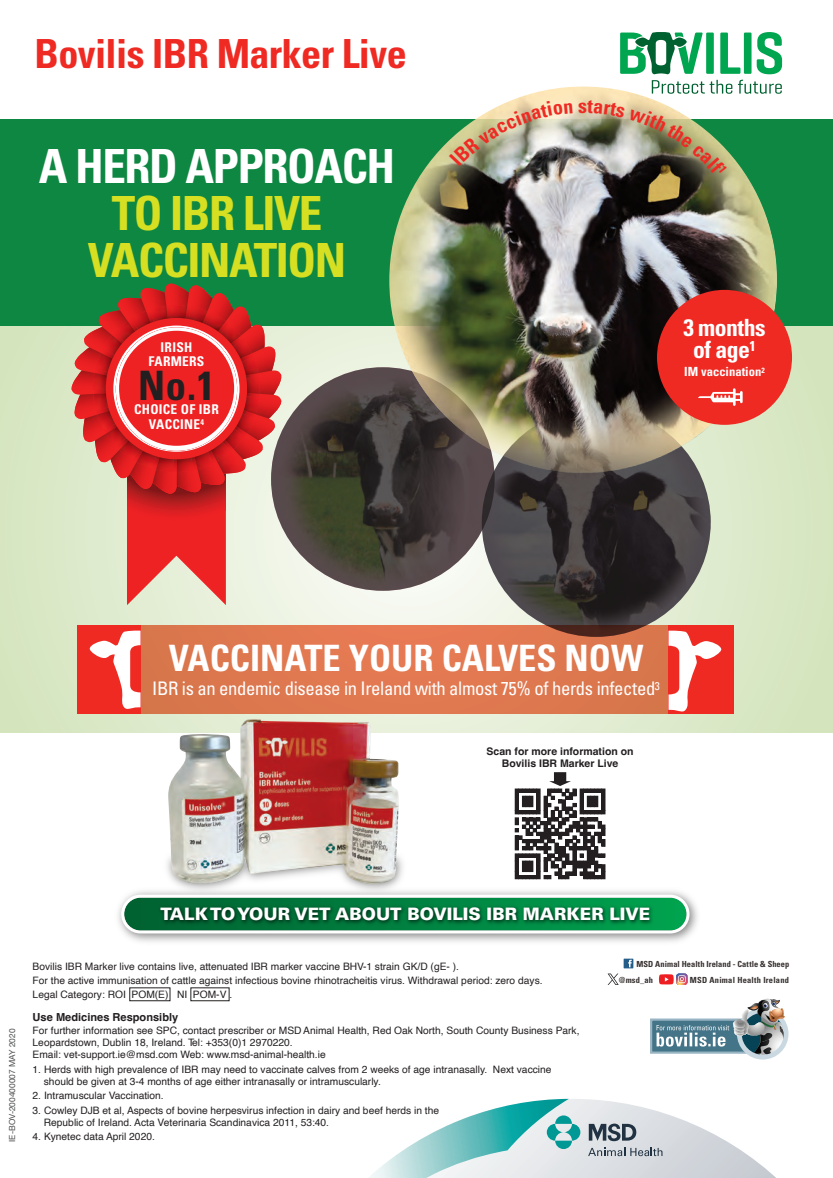
<style>
.page{position:relative;width:833px;height:1178px;background:#fff}
.page>*{position:absolute;margin:0;border:0;box-sizing:border-box;transform-origin:0 0}
.t1{font:700 condensed 47.1px/47.1px "Univers LT Std";letter-spacing:-.03em;color:#d6df21;text-align:center}
.t2{font:700 condensed 47.1px "Univers LT Std";letter-spacing:-.03em;color:#fff}
.t3{font:700 condensed 40.5px "Univers LT Std";color:#231f20}
.t4{font:700 condensed 40.05px "Univers LT Std";letter-spacing:-.015em;color:#ee2a23}
.t5{font:700 condensed 36.3px "Univers LT Std";color:#fff}
.t6{font:700 condensed 33.6px "Univers";color:#231f20}
.t7{font:700 condensed 23.7px/22px "Univers LT Std";letter-spacing:-.02em;color:#fff;text-align:center}
.t8{font:700 condensed 20.1px "Univers LT Std";color:#ee2a23}
.t9{font:condensed 18.75px "Univers LT Std";letter-spacing:-.02em;color:#fff}
.t10{font:900 17.1px "Univers LT Std";color:#fff}
.t11{font:700 condensed 13.5px/14.7px "Univers LT Std";letter-spacing:.02em;color:#fff;text-align:center}
.t12{font:700 condensed 12.6px "Univers LT Std";color:#fff}
.t13{font:700 condensed 11.25px/11.2px "Univers";color:#fff;text-align:center}
.t14{font:700 11.1px "Helvetica";color:#231f20}
.t15{font:700 10.5px/12.6px "Helvetica";color:#231f20;text-align:center}
.t16{font:10.2px/12.3px "Helvetica";color:#231f20}
.t17{font:700 condensed 8.4px/15.9px "Univers LT Std";letter-spacing:.02em;color:#36302f;text-align:right}
.t18{font:8.4px "Helvetica Neue";color:#4b4c4d}
</style>
<div class="page">
<div style="left:0;top:119px;width:833px;height:216px;background:#0e8742"></div>
<svg style="left:0;top:326px;width:833px;height:406px;background:#deeacd"></svg>
<svg style="left:369px;top:1099px;width:407px;height:79px"></svg>
<svg style="left:620px;top:32px;width:162px;height:62px"></svg>
<div style="left:271px;top:367px;width:223px;height:224px;background:#231f20;border-radius:50%;opacity:.75"></div>
<div style="left:482px;top:408px;width:228px;height:229px;background:#231f20;border-radius:50%;opacity:.75"></div>
<img style="left:389px;top:87px;width:388px;height:387px;border-radius:194px">
<svg style="left:515px;top:772px;width:90px;height:107px"></svg>
<div style="left:130px;top:987px;width:40px;height:14px;border:1px solid #231f20"></div>
<div style="left:191px;top:987px;width:38px;height:14px;border:1px solid #231f20"></div>
<div style="left:657px;top:290px;width:135px;height:135px;background:#ee2a23;border-radius:50%"></div>
<svg style="left:698px;top:388px;width:44px;height:18px"></svg>
<svg style="left:72px;top:284px;width:209px;height:211px"></svg>
<img style="left:169px;top:284px;width:20px;height:22px">
<img style="left:189px;top:285px;width:23px;height:21px">
<img style="left:206px;top:293px;width:28px;height:13px">
<img style="left:259px;top:326px;width:6px;height:22px">
<img style="left:259px;top:348px;width:16px;height:26px">
<img style="left:259px;top:374px;width:25px;height:21px">
<img style="left:259px;top:396px;width:23px;height:22px">
<img style="left:259px;top:413px;width:16px;height:27px">
<img style="left:259px;top:429px;width:4px;height:30px">
<svg style="left:127px;top:472px;width:99px;height:133px;background:#e24b48"></svg>
<img style="left:223px;top:472px;width:22px;height:1px">
<img style="left:198px;top:472px;width:25px;height:13px">
<img style="left:177px;top:472px;width:21px;height:20px">
<img style="left:153px;top:472px;width:21px;height:22px">
<img style="left:130px;top:472px;width:22px;height:17px">
<img style="left:111px;top:472px;width:22px;height:6px">
<img style="left:83px;top:416px;width:10px;height:25px">
<img style="left:74px;top:394px;width:19px;height:22px">
<img style="left:71px;top:370px;width:22px;height:20px">
<img style="left:74px;top:347px;width:19px;height:22px">
<img style="left:84px;top:327px;width:9px;height:22px">
<img style="left:119px;top:298px;width:24px;height:8px">
<img style="left:143px;top:288px;width:23px;height:18px">
<img style="left:93px;top:306px;width:166px;height:166px">
<img style="left:170px;top:305px;width:17px;height:14px">
<img style="left:189px;top:307px;width:18px;height:16px">
<img style="left:206px;top:313px;width:20px;height:14px">
<img style="left:221px;top:324px;width:20px;height:15px">
<img style="left:237px;top:339px;width:15px;height:20px">
<img style="left:242px;top:357px;width:16px;height:18px">
<img style="left:246px;top:377px;width:14px;height:17px">
<img style="left:244px;top:396px;width:15px;height:18px">
<img style="left:237px;top:413px;width:17px;height:20px">
<img style="left:237px;top:429px;width:8px;height:20px">
<img style="left:211px;top:451px;width:20px;height:10px">
<img style="left:194px;top:452px;width:19px;height:17px">
<img style="left:177px;top:458px;width:17px;height:14px">
<img style="left:156px;top:457px;width:18px;height:15px">
<img style="left:137px;top:457px;width:19px;height:11px">
<img style="left:120px;top:457px;width:20px;height:3px">
<img style="left:97px;top:411px;width:9px;height:19px">
<img style="left:93px;top:393px;width:13px;height:18px">
<img style="left:93px;top:373px;width:13px;height:17px">
<img style="left:95px;top:353px;width:11px;height:19px">
<img style="left:103px;top:335px;width:3px;height:20px">
<img style="left:131px;top:311px;width:19px;height:7px">
<img style="left:150px;top:306px;width:18px;height:12px">
<img style="left:106px;top:318px;width:78px;height:139px">
<div style="left:623px;top:958px;width:10px;height:10px;background:#255d8a"></div>
<svg style="left:628px;top:959px;width:3px;height:8px"></svg>
<div style="left:651px;top:1019px;width:122px;height:33px;background:#447487"></div>
<div style="left:650px;top:1018px;width:124px;height:35px;border:2px solid #99b5c3"></div>
<div style="left:737px;top:1008px;width:51px;height:51px;border:5px solid #cad9e1;border-radius:50%"></div>
<svg style="left:656px;top:998px;width:130px;height:59px"></svg>
<svg style="left:607px;top:973px;width:11px;height:12px"></svg>
<svg style="left:659px;top:973px;width:28px;height:12px"></svg>
<svg style="left:123px;top:894px;width:566px;height:5px"></svg>
<img style="left:116px;top:899px;width:582px;height:42px">
<div style="left:141px;top:625px;width:527px;height:89px;background:#df7850"></div>
<div style="left:668px;top:625px;width:66px;height:89px;background:#ee2a23"></div>
<svg style="left:668px;top:631px;width:53px;height:84px"></svg>
<div style="left:77px;top:625px;width:64px;height:89px;background:#ee2a23"></div>
<svg style="left:90px;top:630px;width:51px;height:79px"></svg>
<img style="left:136px;top:857px;width:311px;height:57px">
<img style="left:168px;top:719px;width:231px;height:165px">
<img style="left:449px;top:101px;width:123px;height:65px">
<img style="left:587px;top:100px;width:140px;height:74px">
<svg style="left:116px;top:327px;width:121px;height:124px;background:#eb3b3d"></svg>
<h3 class="t4" style="left:34px;top:29px;width:374px">Bovilis IBR Marker Live</h3>
<h1 class="t2" style="left:39px;top:137px;width:358px">A HERD APPROACH</h1>
<h1 class="t1" style="left:88px;top:189px;width:260px">TO IBR LIVE<br>VACCINATION</h1>
<h3 class="t11" style="left:148px;top:339px;width:57px">IRISH<br>FARMERS</h3>
<h2 class="t3" style="left:138px;top:360px;width:78px">No.1</h2>
<h3 class="t11" style="left:134px;top:402px;width:86px">CHOICE OF IBR<br>VACCINE<sup>4</sup></h3>
<p class="t13" style="left:154px;top:348px;width:47px">IRISH<br>FARMERS</p>
<h3 class="t6" style="left:146px;top:363px;width:63px">No.1</h3>
<p class="t13" style="left:147px;top:397px;width:61px">CHOICE OF<br>IBR VACCINE</p>
<h3 class="t8" style="left:578px;top:93px;width:11px">s</h3>
<h3 class="t7" style="left:683px;top:316px;width:84px">3 months of age<sup>1</sup></h3>
<p class="t12" style="left:684px;top:364px;width:82px">IM vaccination<sup>2</sup></p>
<h3 class="t5" style="left:169px;top:636px;width:476px">VACCINATE YOUR CALVES NOW</h3>
<h3 class="t9" style="left:152px;top:676px;width:509px">IBR is an endemic disease in Ireland with almost 75% of herds infected<sup>3</sup></h3>
<p class="t15" style="left:486px;top:746px;width:148px">Scan for more information on<br>Bovilis IBR Marker Live</p>
<p class="t18" style="left:6px;top:1141px;width:114px;rotate:-90deg">IE-BOV-200400007 MAY 2020</p>
<h3 class="t10" style="left:160px;top:903px;width:491px">TALK TO YOUR VET ABOUT BOVILIS IBR MARKER LIVE</h3>
<p class="t16" style="left:33px;top:959px;width:511px;line-height:14px">Bovilis IBR Marker live contains live, attenuated IBR marker vaccine BHV-1 strain GK/D (gE- ).<br>For the active immunisation of cattle against infectious bovine rhinotracheitis virus. Withdrawal period: zero days.<br>Legal Category: ROI POM(E) NI POM-V .</p>
<p class="t14" style="left:33px;top:1010px;width:147px">Use Medicines Responsibly</p>
<p class="t16" style="left:33px;top:1024px;width:548px">For further information see SPC, contact prescriber or MSD Animal Health, Red Oak North, South County Business Park,<br>Leopardstown, Dublin 18, Ireland. Tel: +353(0)1 2970220.<br>Email: vet-support.ie@msd.com Web: www.msd-animal-health.ie</p>
<p class="t16" style="left:44px;top:1063px;width:509px;text-indent:-11px">1. Herds with high prevalence of IBR may need to vaccinate calves from 2 weeks of age intranasally. Next vaccine should be given at 3-4 months of age either intranasally or intramuscularly.</p>
<p class="t16" style="left:33px;top:1090px;width:133px">2. Intramuscular Vaccination.</p>
<p class="t16" style="left:44px;top:1104px;width:397px;text-indent:-11px">3. Cowley DJB et al, Aspects of bovine herpesvirus infection in dairy and beef herds in the<br>Republic of Ireland. Acta Veterinaria Scandinavica 2011, 53:40.</p>
<p class="t16" style="left:33px;top:1131px;width:124px">4. Kynetec data April 2020.</p>
<p class="t17" style="left:636px;top:956px;width:154px">MSD Animal Health Ireland - Cattle &amp; Sheep<br>MSD Animal Health Ireland</p>
<p class="t17" style="left:619px;top:971px;width:36px">@msd_ah</p>
</div>
